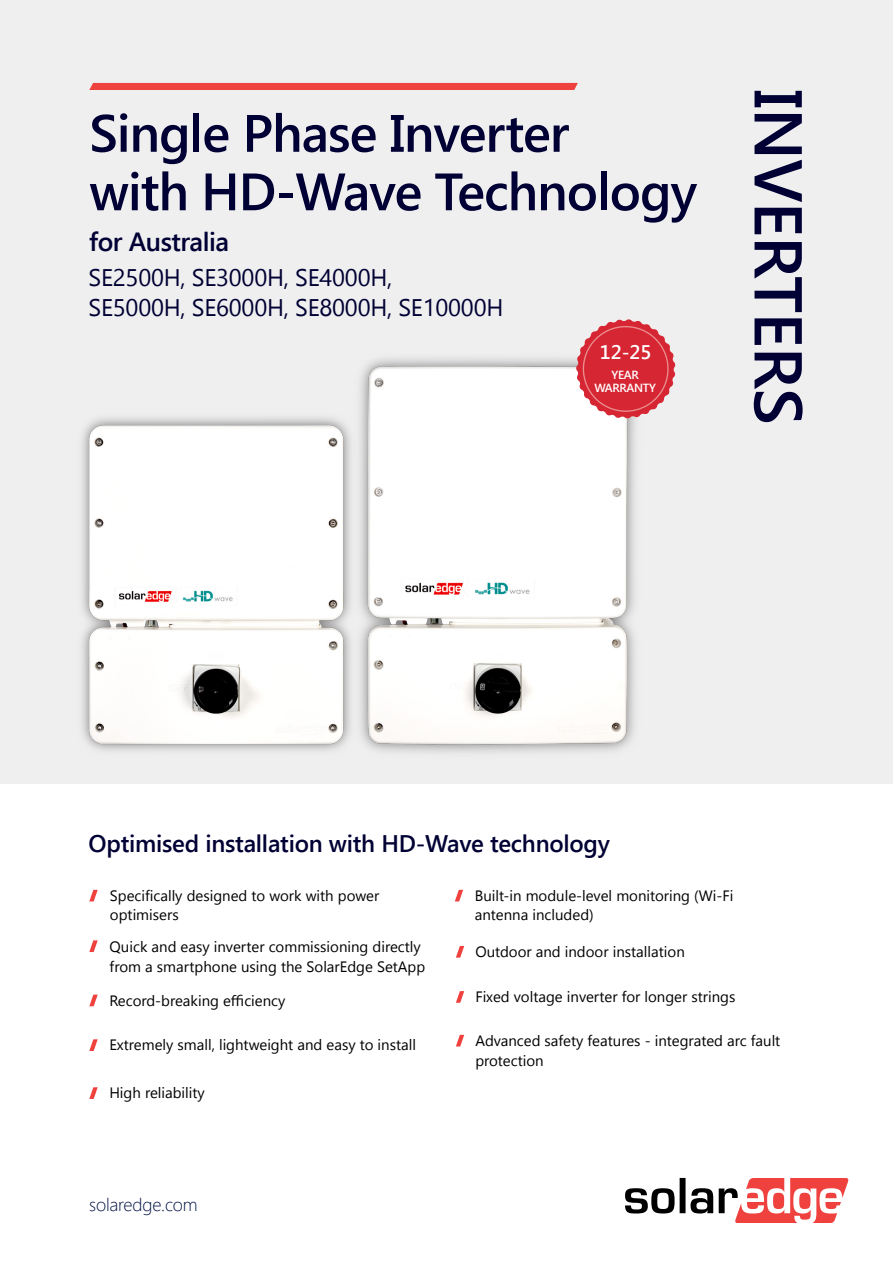
<style>
.page{position:relative;width:893px;height:1263px;background:#fff}
.page>*{position:absolute;margin:0;border:0;box-sizing:border-box;transform-origin:0 0}
.t1{font:600 67.5px "Segoe UI";letter-spacing:-.01em;color:#000034}
.t2{font:600 52.5px/58.5px "Segoe UI";letter-spacing:-.02em;color:#000034}
.t3{font:600 26.25px "Segoe UI";letter-spacing:-.02em;color:#000034}
.t4{font:24px/30px "Segoe UI";letter-spacing:-.01em;color:#000034}
.t5{font:600 24px "Segoe UI";letter-spacing:-.01em;color:#000034}
.t6{font:600 19.65px "Segoe UI";color:#fff}
.t7{font:300 18px "Segoe UI";letter-spacing:-.01em;color:#001244}
.t8{font:15px/19.6px "Segoe UI";color:#000}
.t9{font:600 11.85px/13px "Segoe UI";letter-spacing:-.03em;color:#fff;text-align:center}
</style>
<div class="page">
<div style="left:0;top:0;width:893px;height:1249px;background:#efefef"></div>
<div style="left:0;top:784px;width:893px;height:479px;background:#fff"></div>
<svg style="left:625px;top:1178px;width:223px;height:45px"></svg>
<div style="left:89px;top:83px;width:489px;height:7px;background:#ef413d"></div>
<svg style="left:89px;top:890px;width:9px;height:11px"></svg>
<svg style="left:456px;top:946px;width:8px;height:12px"></svg>
<svg style="left:456px;top:991px;width:8px;height:12px"></svg>
<svg style="left:456px;top:1035px;width:8px;height:11px"></svg>
<svg style="left:89px;top:940px;width:9px;height:12px"></svg>
<svg style="left:89px;top:995px;width:9px;height:11px"></svg>
<svg style="left:89px;top:1087px;width:9px;height:12px"></svg>
<svg style="left:455px;top:890px;width:8px;height:11px"></svg>
<svg style="left:89px;top:1039px;width:9px;height:12px"></svg>
<img style="left:82px;top:417px;width:254px;height:334px">
<img style="left:336px;top:358px;width:299px;height:395px">
<svg style="left:576px;top:319px;width:100px;height:99px"></svg>
<h2 class="t2" style="left:89px;top:101px;width:609px">Single Phase Inverter<br>with HD-Wave Technology</h2>
<h3 class="t3" style="left:89px;top:223px;width:141px">for Australia</h3>
<h3 class="t4" style="left:89px;top:262px;width:416px">SE2500H, SE3000H, SE4000H,<br>SE5000H, SE6000H, SE8000H, SE10000H</h3>
<h3 class="t6" style="left:600px;top:338px;width:53px">12-25</h3>
<p class="t9" style="left:594px;top:368px;width:63px">YEAR<br>WARRANTY</p>
<h1 class="t1" style="left:826px;top:89px;width:337px;rotate:90deg">INVERTERS</h1>
<h3 class="t5" style="left:89px;top:826px;width:523px">Optimised installation with HD-Wave technology</h3>
<p class="t8" style="left:110px;top:885px;width:271px">Specifically designed to work with power optimisers</p>
<p class="t8" style="left:475px;top:941px;width:211px">Outdoor and indoor installation</p>
<p class="t8" style="left:475px;top:986px;width:262px">Fixed voltage inverter for longer strings</p>
<p class="t8" style="left:475px;top:1031px;width:307px">Advanced safety features - integrated arc fault protection</p>
<p class="t8" style="left:475px;top:885px;width:260px">Built-in module-level monitoring (Wi-Fi antenna included(</p>
<p class="t8" style="left:110px;top:936px;width:317px">Quick and easy inverter commissioning directly from a smartphone using the SolarEdge SetApp</p>
<p class="t8" style="left:109px;top:990px;width:178px">Record-breaking efficiency</p>
<p class="t8" style="left:109px;top:1035px;width:308px">Extremely small, lightweight and easy to install</p>
<p class="t8" style="left:109px;top:1083px;width:97px">High reliability</p>
<p class="t7" style="left:89px;top:1188px;width:110px">solaredge.com</p>
</div>
